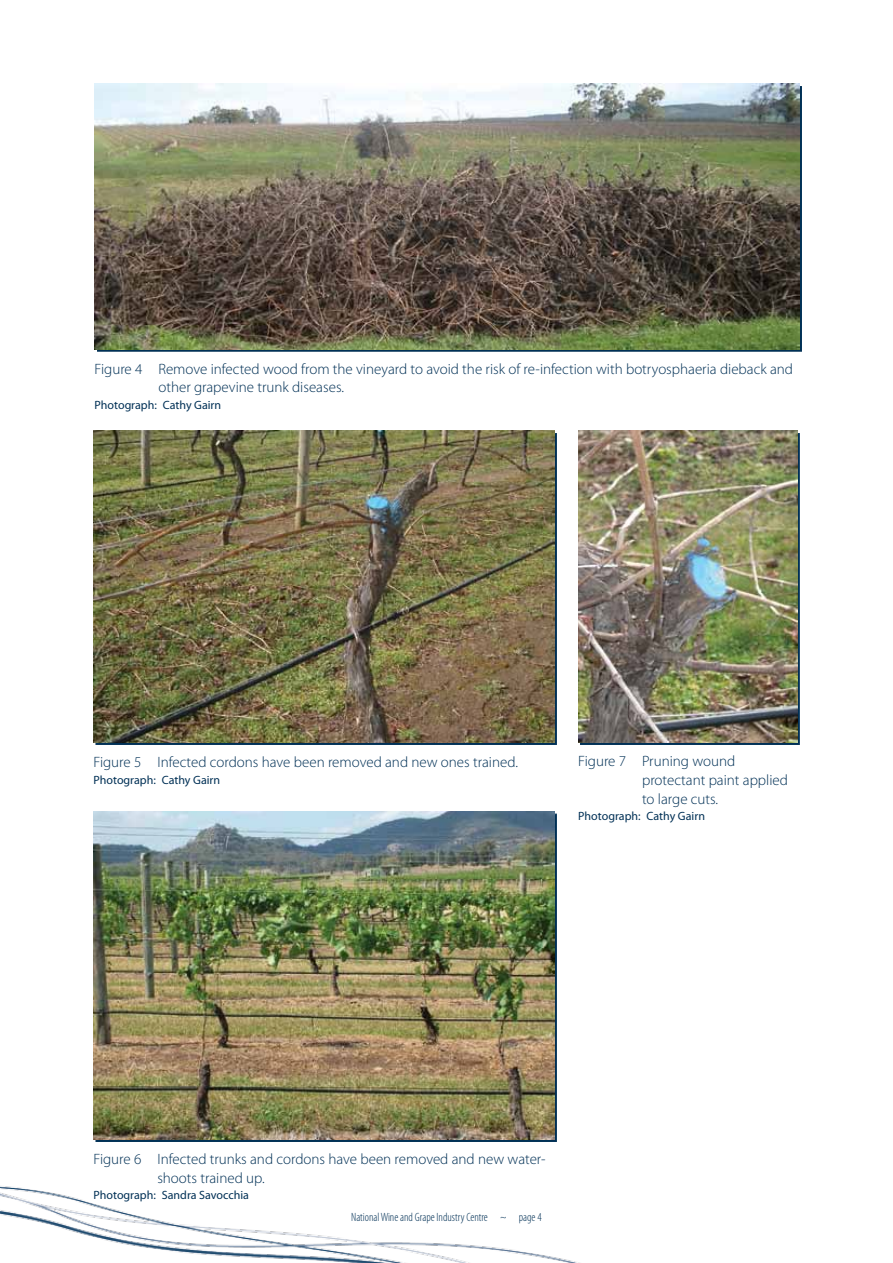
<style>
.page{position:relative;width:893px;height:1263px;background:#fff}
.page>*{position:absolute;margin:0;border:0;box-sizing:border-box;transform-origin:0 0}
.t1{font:300 15px/18.8px "Myriad Pro";color:#003055}
.t2{font:12px "Myriad Pro";color:#003055}
.t3{font:300 condensed 12px "Myriad Pro";color:#003055}
</style>
<div class="page">
<img style="left:0;top:1186px;width:580px;height:77px">
<img style="left:578px;top:431px;width:219px;height:311px">
<img style="left:94px;top:812px;width:461px;height:328px">
<img style="left:95px;top:84px;width:704px;height:265px">
<img style="left:94px;top:431px;width:461px;height:311px">
<p class="t1" style="left:158px;top:359px;width:636px;text-indent:-64px">Figure 4 Remove infected wood from the vineyard to avoid the risk of re-infection with botryosphaeria dieback and other grapevine trunk diseases.</p>
<p class="t2" style="left:95px;top:397px;width:128px">Photograph: Cathy Gairn</p>
<p class="t1" style="left:94px;top:753px;width:426px">Figure 5 Infected cordons have been removed and new ones trained.</p>
<p class="t2" style="left:94px;top:772px;width:128px">Photograph: Cathy Gairn</p>
<p class="t1" style="left:642px;top:752px;width:147px;text-indent:-64px">Figure 7 Pruning wound protectant paint applied to large cuts.</p>
<p class="t2" style="left:578px;top:809px;width:128px">Photograph: Cathy Gairn</p>
<p class="t1" style="left:157px;top:1150px;width:390px;text-indent:-64px">Figure 6 Infected trunks and cordons have been removed and new water&shy;shoots trained up.</p>
<p class="t2" style="left:94px;top:1188px;width:157px">Photograph: Sandra Savocchia</p>
<p class="t3" style="left:351px;top:1210px;width:192px">National Wine and Grape Industry Centre ~ page 4</p>
</div>
